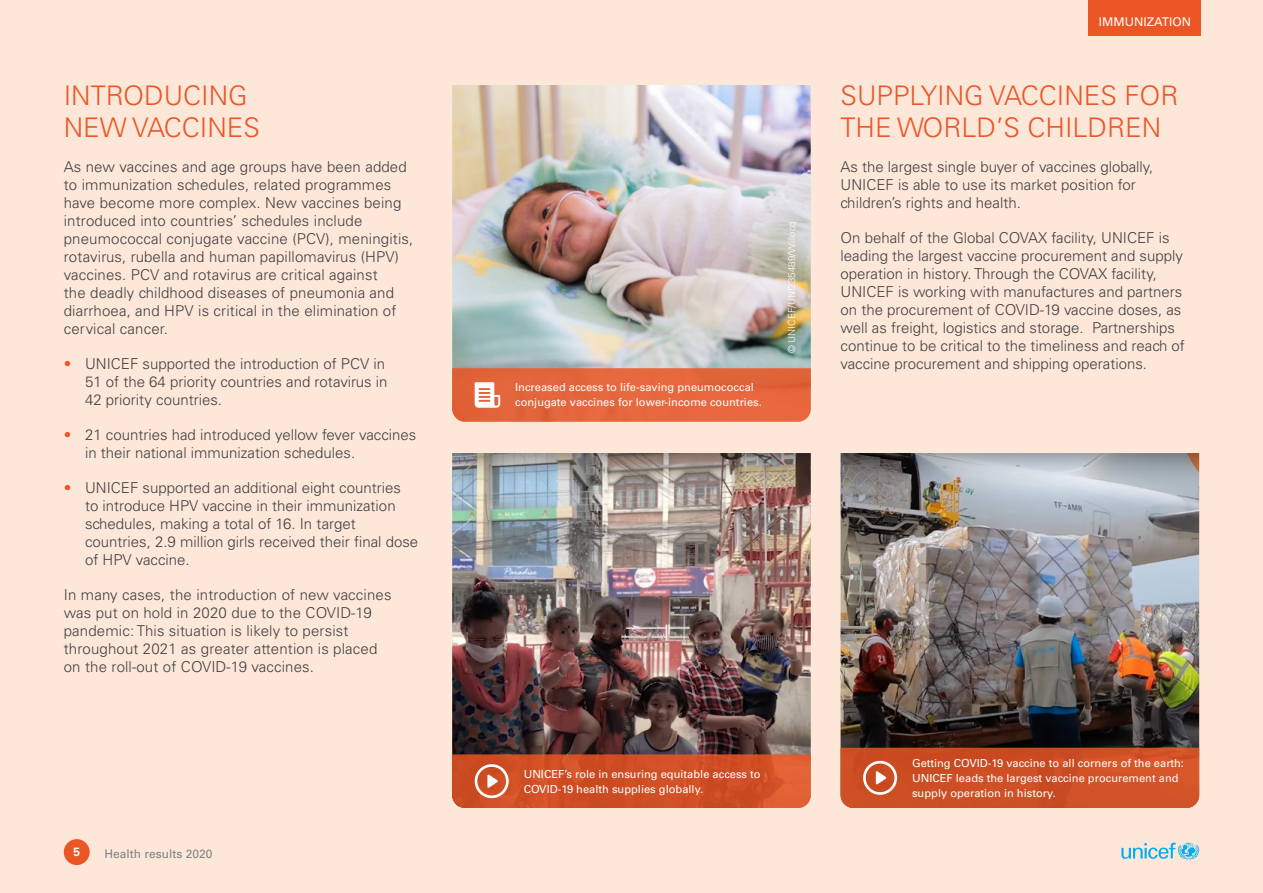
<style>
.page{position:relative;width:1263px;height:893px;background:#fde7d9}
.page>*{position:absolute;margin:0;border:0;box-sizing:border-box;transform-origin:0 0}
.t1{font:300 27px/32.4px "Univers LT Std";color:#ec5624}
.t2{font:300 15px/18px "Univers LT Std";color:#414042}
.t3{font:12px "Univers LT Std";color:#808285}
.t4{font:12px "Univers LT Std";color:#fff}
.t5{font:700 12px "Univers LT Std";color:#fff}
.t6{font:11.1px/15px "Univers LT Std";color:#fff}
.t7{font:300 9.75px "Univers LT Std";color:#fff}
.s1{color:#ec5624}
</style>
<div class="page">
<img style="left:452px;top:85px;width:359px;height:283px">
<svg style="left:452px;top:368px;width:359px;height:54px;background:#e56a42"></svg>
<img style="left:840px;top:453px;width:359px;height:295px">
<img style="left:452px;top:453px;width:359px;height:301px">
<svg style="left:840px;top:748px;width:359px;height:60px;background:#cf5228"></svg>
<svg style="left:452px;top:754px;width:359px;height:54px;background:#d1532a"></svg>
<div style="left:1088px;top:0;width:113px;height:36px;background:#ec5624"></div>
<div style="left:64px;top:839px;width:26px;height:26px;background:#ec5624;border-radius:50%"></div>
<svg style="left:1121px;top:843px;width:78px;height:17px"></svg>
<h1 class="t1" style="left:64px;top:79px;width:198px">INTRODUCING<br>NEW VACCINES</h1>
<p class="t2" style="left:64px;top:158px;width:351px">As new vaccines and age groups have been added to immunization schedules, related programmes have become more complex. New vaccines being introduced into countries’ schedules include pneumococcal conjugate vaccine (PCV), meningitis, rotavirus, rubella and human papillomavirus (HPV) vaccines. PCV and rotavirus are critical against<br>the deadly childhood diseases of pneumonia and diarrhoea, and HPV is critical in the elimination of cervical cancer.</p>
<p class="t2" style="left:85px;top:355px;width:304px;text-indent:-21px"><span class="s1">•</span> UNICEF supported the introduction of PCV in<br>51 of the 64 priority countries and rotavirus in<br>42 priority countries.</p>
<p class="t2" style="left:85px;top:426px;width:333px;text-indent:-21px"><span class="s1">•</span> 21 countries had introduced yellow fever vaccines in their national immunization schedules.</p>
<p class="t2" style="left:85px;top:479px;width:335px;text-indent:-21px"><span class="s1">•</span> UNICEF supported an additional eight countries<br>to introduce HPV vaccine in their immunization schedules, making a total of 16. In target countries, 2.9 million girls received their final dose of HPV vaccine.</p>
<p class="t2" style="left:64px;top:586px;width:329px">In many cases, the introduction of new vaccines was put on hold in 2020 due to the COVID-19 pandemic: This situation is likely to persist throughout 2021 as greater attention is placed on the roll-out of COVID-19 vaccines.</p>
<p class="t5" style="left:73px;top:845px;width:8px">5</p>
<p class="t3" style="left:104px;top:846px;width:110px">Health results 2020</p>
<p class="t6" style="left:515px;top:380px;width:248px">Increased access to life-saving pneumococcal conjugate vaccines for lower-income countries.</p>
<p class="t7" style="left:786px;top:353px;width:134px;rotate:-90deg">© UNICEF/UNI235489/Willocq</p>
<p class="t4" style="left:1099px;top:14px;width:94px">IMMUNIZATION</p>
<h1 class="t1" style="left:840px;top:79px;width:339px">SUPPLYING VACCINES FOR<br>THE WORLD’S CHILDREN</h1>
<p class="t2" style="left:840px;top:158px;width:314px">As the largest single buyer of vaccines globally,<br>UNICEF is able to use its market position for children’s rights and health.</p>
<p class="t2" style="left:840px;top:229px;width:346px">On behalf of the Global COVAX facility, UNICEF is leading the largest vaccine procurement and supply operation in history. Through the COVAX facility, UNICEF is working with manufactures and partners on the procurement of COVID-19 vaccine doses, as well as freight, logistics and storage. Partnerships continue to be critical to the timeliness and reach of vaccine procurement and shipping operations.</p>
<p class="t6" style="left:524px;top:766px;width:238px">UNICEF’s role in ensuring equitable access to<br>COVID-19 health supplies globally.</p>
<p class="t6" style="left:912px;top:755px;width:273px">Getting COVID-19 vaccine to all corners of the earth:<br>UNICEF leads the largest vaccine procurement and supply operation in history.</p>
</div>
